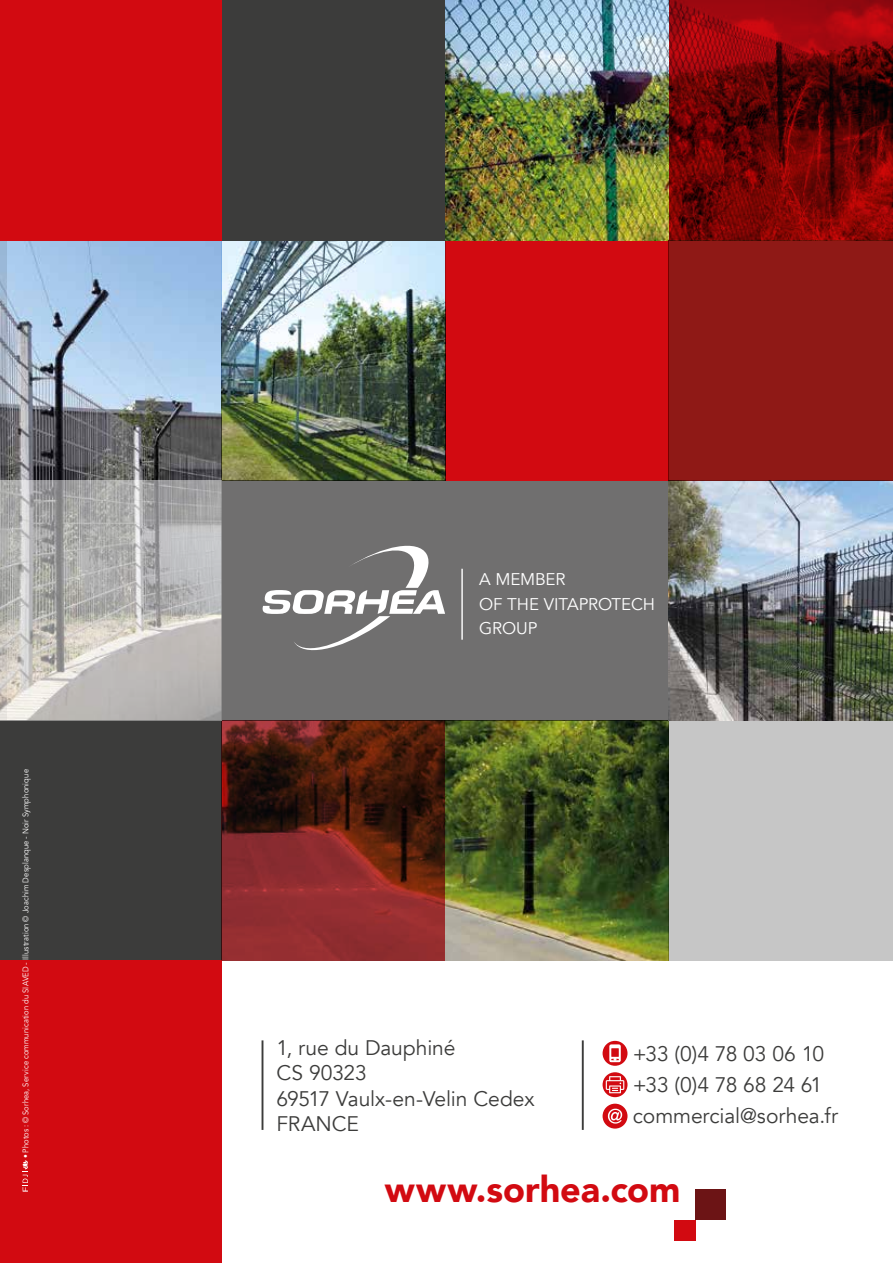
<style>
.page{position:relative;width:893px;height:1263px;background:#fff}
.page>*{position:absolute;margin:0;border:0;box-sizing:border-box;transform-origin:0 0}
.t1{font:900 36px "Avenir";color:#d20a11}
.t2{font:21px/25.2px "Avenir";letter-spacing:-.005em;color:#3c3c3b}
.t3{font:16.95px/24.8px "Avenir";letter-spacing:-.005em;color:#fff}
.t4{font:8.25px "Avenir";letter-spacing:.015em;color:#fff;scale:.92 1}
</style>
<div class="page">
<div style="left:695px;top:1190px;width:31px;height:30px;background:#6c1415"></div>
<div style="left:674px;top:1220px;width:21px;height:21px;background:#d20a11"></div>
<hr style="left:262px;top:1040px;width:1px;height:90px;background:#3c3c3b">
<svg style="left:603px;top:1041px;width:24px;height:25px"></svg>
<svg style="left:610px;top:1044px;width:10px;height:18px"></svg>
<svg style="left:603px;top:1072px;width:24px;height:25px"></svg>
<svg style="left:606px;top:1076px;width:18px;height:17px"></svg>
<div style="left:603px;top:1104px;width:24px;height:24px;background:#d20a11;border-radius:50%"></div>
<svg style="left:608px;top:1109px;width:14px;height:14px"></svg>
<hr style="left:582px;top:1040px;width:2px;height:90px;background:#3c3c3b">
<div style="left:222px;top:480px;width:447px;height:240px;background:#706f6f"></div>
<div style="left:445px;top:240px;width:224px;height:240px;background:#d20a11"></div>
<img style="left:445px;top:0;width:224px;height:240px">
<svg style="left:262px;top:545px;width:183px;height:106px"></svg>
<img style="left:445px;top:720px;width:224px;height:240px">
<img style="left:222px;top:240px;width:223px;height:240px">
<div style="left:222px;top:0;width:223px;height:240px;background:#3c3c3b"></div>
<div style="left:0;top:720px;width:222px;height:240px;background:#3c3c3b"></div>
<img style="left:0;top:240px;width:222px;height:240px">
<div style="left:0;top:0;width:222px;height:240px;background:#d20a11"></div>
<div style="left:669px;top:720px;width:224px;height:240px;background:#c6c6c6"></div>
<img style="left:669px;top:480px;width:224px;height:240px">
<div style="left:669px;top:240px;width:224px;height:240px;background:#8f1916"></div>
<svg style="left:669px;top:0;width:224px;height:240px;background:#740506"></svg>
<div style="left:0;top:960px;width:222px;height:303px;background:#d20a11"></div>
<svg style="left:222px;top:720px;width:223px;height:240px;background:#68231c"></svg>
<svg style="left:0;top:480px;width:222px;height:240px;background:#b8b6b4"></svg>
<hr style="left:461px;top:569px;width:2px;height:71px;background:#fff">
<svg style="left:23px;top:1160px;width:5px;height:31px"></svg>
<p class="t4" style="left:21px;top:1158px;width:425px;rotate:-90deg">• Photos : © Sorhea, Service communication du SIAVED - Illustration © Joachim Desplanque - Noir Symphonique</p>
<p class="t3" style="left:479px;top:567px;width:177px">A MEMBER<br>OF THE VITAPROTECH<br>GROUP</p>
<p class="t2" style="left:276px;top:1035px;width:260px">1, rue du Dauphiné<br>CS 90323<br>69517 Vaulx-en-Velin Cedex<br>FRANCE</p>
<p class="t2" style="left:633px;top:1038px;width:207px;line-height:31.2px">+33 (0)4 78 03 06 10 +33 (0)4 78 68 24 61 commercial@sorhea.fr</p>
<h1 class="t1" style="left:385px;top:1158px;width:297px">www.sorhea.com</h1>
</div>
